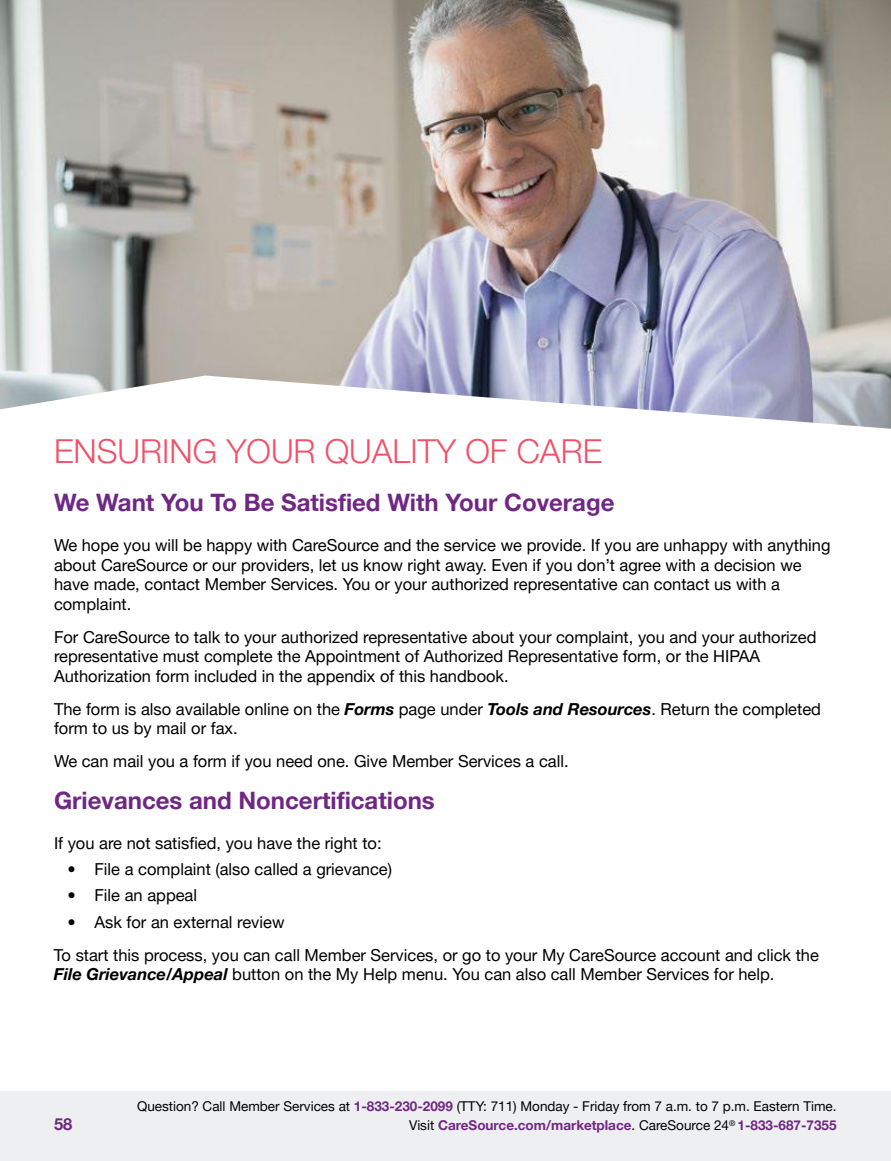
<style>
.page{position:relative;width:891px;height:1161px;background:#fff}
.page>*{position:absolute;margin:0;border:0;box-sizing:border-box;transform-origin:0 0}
.t1{font:300 33px "Helvetica Neue LT Pro";color:#f05169}
.t2{font:700 24px "Helvetica Neue LT Pro";color:#702784}
.t3{font:16.5px/19.5px "Helvetica Neue LT Pro";color:#000}
.t4{font:700 16.5px "Helvetica Neue LT Pro";color:#702784}
.t5{font:13.5px/19.5px "Helvetica Neue LT Pro";color:#000;text-align:right}
.s1{font-weight:700;font-style:italic}
.s2{font-weight:700;color:#702784}
</style>
<div class="page">
<div style="left:0;top:1091px;width:891px;height:70px;background:#eeeff0"></div>
<img style="left:0;top:0;width:891px;height:376px">
<svg style="left:0;top:376px;width:891px;height:53px"></svg>
<h2 class="t1" style="left:54px;top:431px;width:550px">ENSURING YOUR QUALITY OF CARE</h2>
<h3 class="t2" style="left:54px;top:488px;width:562px">We Want You To Be Satisfied With Your Coverage</h3>
<p class="t3" style="left:54px;top:535px;width:778px">We hope you will be happy with CareSource and the service we provide. If you are unhappy with anything about CareSource or our providers, let us know right away. Even if you don’t agree with a decision we have made, contact Member Services. You or your authorized representative can contact us with a complaint.</p>
<p class="t3" style="left:54px;top:627px;width:764px">For CareSource to talk to your authorized representative about your complaint, you and your authorized representative must complete the Appointment of Authorized Representative form, or the HIPAA<br>Authorization form included in the appendix of this handbook.</p>
<p class="t3" style="left:54px;top:699px;width:769px">The form is also available online on the <span class="s1">Forms</span> page under <span class="s1">Tools and Resources</span>. Return the completed form to us by mail or fax.</p>
<p class="t3" style="left:54px;top:751px;width:516px">We can mail you a form if you need one. Give Member Services a call.</p>
<h3 class="t2" style="left:54px;top:786px;width:382px">Grievances and Noncertifications</h3>
<p class="t3" style="left:54px;top:833px;width:329px">If you are not satisfied, you have the right to:</p>
<p class="t3" style="left:67px;top:859px;width:326px">• File a complaint (also called a grievance)</p>
<p class="t3" style="left:67px;top:885px;width:131px">• File an appeal</p>
<p class="t3" style="left:67px;top:912px;width:219px">• Ask for an external review</p>
<p class="t3" style="left:54px;top:945px;width:766px">To start this process, you can call Member Services, or go to your My CareSource account and click the<br><span class="s1">File Grievance/Appeal</span> button on the My Help menu. You can also call Member Services for help.</p>
<p class="t4" style="left:54px;top:1114px;width:20px">58</p>
<p class="t5" style="left:137px;top:1096px;width:701px">Question? Call Member Services at <span class="s2">1-833-230-2099</span> (TTY: 711) Monday - Friday from 7 a.m. to 7 p.m. Eastern Time.<br>Visit <span class="s2">CareSource.com/marketplace</span>. CareSource 24<sup>®</sup> <span class="s2">1-833-687-7355</span></p>
</div>
